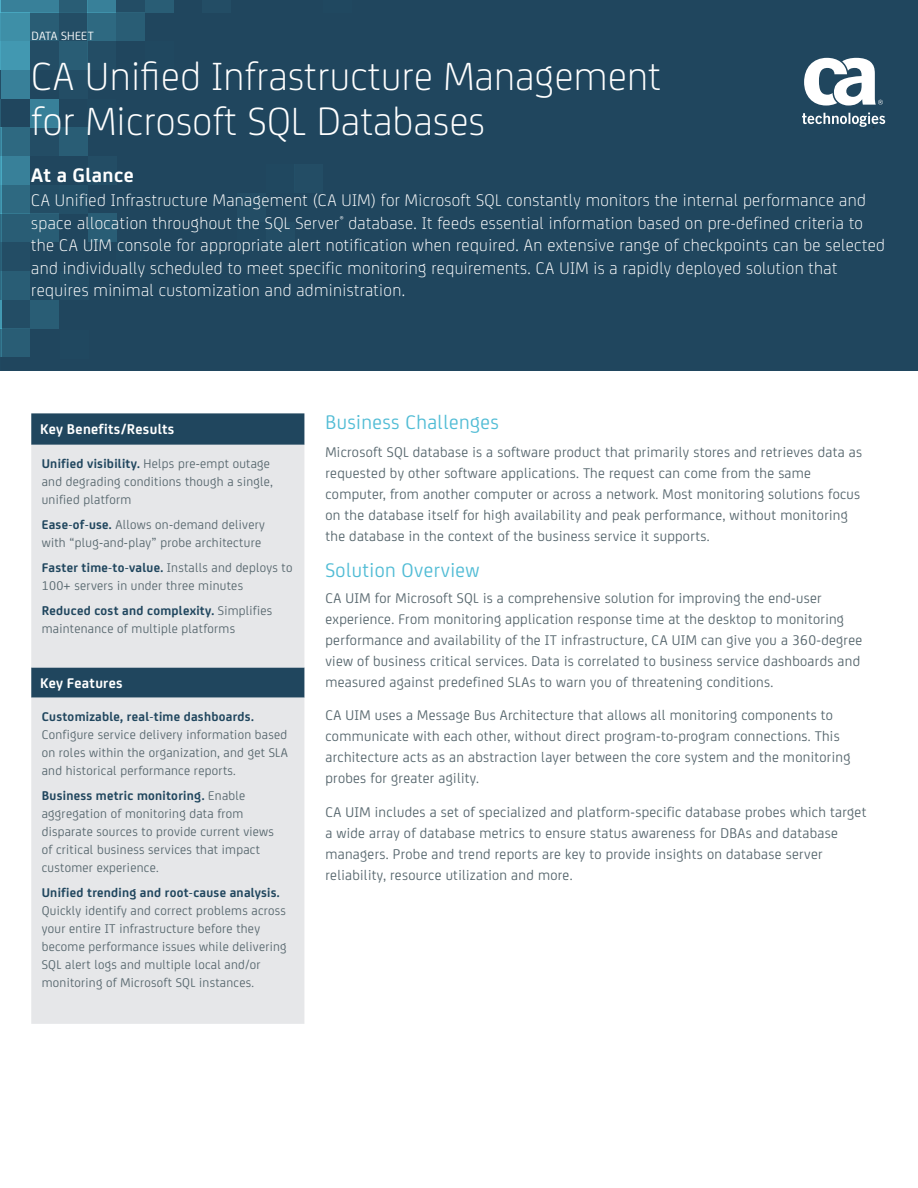
<style>
.page{position:relative;width:918px;height:1188px;background:#fff}
.page>*{position:absolute;margin:0;border:0;box-sizing:border-box;transform-origin:0 0}
.t1{font:300 42px/45px "CA Sans";letter-spacing:.01em;color:#fff}
.t2{font:21px "CA Sans";letter-spacing:.02em;color:#51bcd5}
.t3{font:700 21px "CA Sans";letter-spacing:.02em;color:#fff}
.t4{font:300 18px/22.5px "CA Sans";letter-spacing:.02em;color:#fff}
.t5{font:15px/21px "CA Sans";letter-spacing:.02em;color:#57676e}
.t6{font:700 15px "CA Sans";letter-spacing:.02em;color:#fff}
.t7{font:13.5px/18px "CA Sans";letter-spacing:.02em;color:#57676e}
.t8{font:700 13.5px "CA Sans";letter-spacing:.02em;color:#20465e}
.t9{font:12.75px "CA Sans";letter-spacing:.02em;color:#fff}
.s1{font-weight:700;color:#20465e}
</style>
<div class="page">
<div style="left:0;top:0;width:918px;height:370px;background:#20465e"></div>
<hr style="left:0;top:127px;width:2px;height:29px;background:#51bcd5">
<hr style="left:0;top:156px;width:2px;height:29px;background:#51bcd5">
<hr style="left:0;top:185px;width:2px;height:29px;background:#51bcd5">
<hr style="left:0;top:214px;width:2px;height:28px;background:#51bcd5">
<hr style="left:0;top:242px;width:2px;height:29px;background:#51bcd5">
<hr style="left:0;top:271px;width:2px;height:29px;background:#51bcd5">
<hr style="left:0;top:300px;width:2px;height:29px;background:#51bcd5">
<hr style="left:0;top:329px;width:2px;height:28px;background:#51bcd5">
<div style="left:2px;top:127px;width:28px;height:29px;background:#2e6981"></div>
<div style="left:2px;top:156px;width:28px;height:29px;background:#388099"></div>
<div style="left:2px;top:185px;width:28px;height:29px;background:#2e6981"></div>
<div style="left:2px;top:214px;width:28px;height:28px;background:#295d75"></div>
<div style="left:2px;top:242px;width:28px;height:29px;background:#234d65"></div>
<div style="left:2px;top:271px;width:28px;height:29px;background:#295d75"></div>
<div style="left:2px;top:300px;width:28px;height:29px;background:#234d65"></div>
<div style="left:2px;top:329px;width:28px;height:28px;background:#295d75"></div>
<div style="left:30px;top:127px;width:29px;height:29px;background:#234d65"></div>
<div style="left:59px;top:127px;width:29px;height:29px;background:#295d75"></div>
<div style="left:88px;top:156px;width:29px;height:29px;background:#234d65"></div>
<div style="left:30px;top:185px;width:29px;height:29px;background:#234d65"></div>
<div style="left:59px;top:185px;width:29px;height:29px;background:#234f67"></div>
<div style="left:30px;top:214px;width:29px;height:28px;background:#295d75"></div>
<div style="left:88px;top:214px;width:29px;height:28px;background:#295d75"></div>
<div style="left:30px;top:300px;width:29px;height:29px;background:#295d75"></div>
<div style="left:60px;top:271px;width:29px;height:29px;background:#234d65"></div>
<svg style="left:0;top:0;width:1px;height:127px"></svg>
<div style="left:1px;top:0;width:29px;height:12px;background:#388099"></div>
<div style="left:1px;top:12px;width:29px;height:29px;background:#3e8fa7"></div>
<div style="left:1px;top:41px;width:29px;height:29px;background:#4298b1"></div>
<div style="left:1px;top:70px;width:29px;height:29px;background:#388099"></div>
<div style="left:30px;top:99px;width:29px;height:28px;background:#388099"></div>
<div style="left:30px;top:0;width:29px;height:12px;background:#388099"></div>
<div style="left:30px;top:12px;width:29px;height:29px;background:#295d75"></div>
<div style="left:30px;top:41px;width:29px;height:29px;background:#234d65"></div>
<div style="left:59px;top:0;width:29px;height:12px;background:#295d75"></div>
<div style="left:59px;top:12px;width:29px;height:29px;background:#234d65"></div>
<div style="left:59px;top:41px;width:29px;height:29px;background:#295d75"></div>
<div style="left:59px;top:70px;width:29px;height:29px;background:#234d65"></div>
<div style="left:88px;top:0;width:28px;height:12px;background:#388099"></div>
<div style="left:88px;top:12px;width:28px;height:29px;background:#2e6981"></div>
<div style="left:88px;top:41px;width:28px;height:29px;background:#234d65"></div>
<div style="left:116px;top:0;width:29px;height:12px;background:#234d65"></div>
<div style="left:116px;top:12px;width:29px;height:29px;background:#295d75"></div>
<div style="left:145px;top:0;width:29px;height:12px;background:#295d75"></div>
<div style="left:203px;top:0;width:28px;height:12px;background:#234d65"></div>
<div style="left:237px;top:193px;width:29px;height:29px;background:#234d65"></div>
<div style="left:266px;top:222px;width:28px;height:29px;background:#234d65"></div>
<div style="left:294px;top:164px;width:29px;height:29px;background:#234d65"></div>
<svg style="left:802px;top:113px;width:83px;height:15px"></svg>
<svg style="left:804px;top:58px;width:79px;height:48px"></svg>
<div style="left:31px;top:413px;width:273px;height:32px;background:#20465e"></div>
<div style="left:31px;top:445px;width:273px;height:579px;background:#e6e7e9"></div>
<p class="t9" style="left:32px;top:27px;width:64px">DATA SHEET</p>
<h1 class="t1" style="left:31px;top:51px;width:631px">CA Unified Infrastructure Management for Microsoft SQL Databases</h1>
<h2 class="t3" style="left:31px;top:159px;width:104px">At a Glance</h2>
<p class="t4" style="left:31px;top:188px;width:855px">CA Unified Infrastructure Management (CA UIM) for Microsoft SQL constantly monitors the internal performance and space allocation throughout the SQL Server<sup>®</sup> database. It feeds essential information based on pre-defined criteria to the CA UIM console for appropriate alert notification when required. An extensive range of checkpoints can be selected and individually scheduled to meet specific monitoring requirements. CA UIM is a rapidly deployed solution that requires minimal customization and administration.</p>
<p class="t6" style="left:40px;top:417px;width:136px">Key Benefits/Results</p>
<p class="t7" style="left:42px;top:454px;width:233px"><span class="s1">Unified visibility.</span> Helps pre-empt outage and degrading conditions though a single, unified platform</p>
<p class="t7" style="left:42px;top:515px;width:225px"><span class="s1">Ease-of-use.</span> Allows on-demand delivery with “plug-and-play” probe architecture</p>
<p class="t7" style="left:42px;top:558px;width:252px"><span class="s1">Faster time-to-value.</span> Installs and deploys to<br>100+ servers in under three minutes</p>
<p class="t7" style="left:42px;top:600px;width:232px"><span class="s1">Reduced cost and complexity.</span> Simplifies maintenance of multiple platforms</p>
<p class="t6" style="left:40px;top:671px;width:84px">Key Features</p>
<p class="t8" style="left:42px;top:707px;width:214px">Customizable, real-time dashboards.</p>
<p class="t7" style="left:42px;top:725px;width:248px;text-align:justify">Configure service delivery information based on roles within the organization, and get SLA and historical performance reports.</p>
<p class="t7" style="left:42px;top:786px;width:234px"><span class="s1">Business metric monitoring.</span> Enable aggregation of monitoring data from disparate sources to provide current views of critical business services that impact customer experience.</p>
<p class="t8" style="left:42px;top:882px;width:240px">Unified trending and root-cause analysis.</p>
<p class="t7" style="left:42px;top:900px;width:246px">Quickly identify and correct problems across your entire IT infrastructure before they become performance issues while delivering SQL alert logs and multiple local and/or monitoring of Microsoft SQL instances.</p>
<h2 class="t2" style="left:325px;top:407px;width:175px">Business Challenges</h2>
<p class="t5" style="left:325px;top:440px;width:538px">Microsoft SQL database is a software product that primarily stores and retrieves data as requested by other software applications. The request can come from the same computer, from another computer or across a network. Most monitoring solutions focus on the database itself for high availability and peak performance, without monitoring the database in the context of the business service it supports.</p>
<h2 class="t2" style="left:325px;top:555px;width:156px">Solution Overview</h2>
<p class="t5" style="left:325px;top:586px;width:538px">CA UIM for Microsoft SQL is a comprehensive solution for improving the end-user experience. From monitoring application response time at the desktop to monitoring performance and availability of the IT infrastructure, CA UIM can give you a 360-degree view of business critical services. Data is correlated to business service dashboards and measured against predefined SLAs to warn you of threatening conditions.</p>
<p class="t5" style="left:325px;top:704px;width:527px">CA UIM uses a Message Bus Architecture that allows all monitoring components to communicate with each other, without direct program-to-program connections. This architecture acts as an abstraction layer between the core system and the monitoring probes for greater agility.</p>
<p class="t5" style="left:325px;top:801px;width:543px">CA UIM includes a set of specialized and platform-specific database probes which target a wide array of database metrics to ensure status awareness for DBAs and database managers. Probe and trend reports are key to provide insights on database server reliability, resource utilization and more.</p>
</div>
